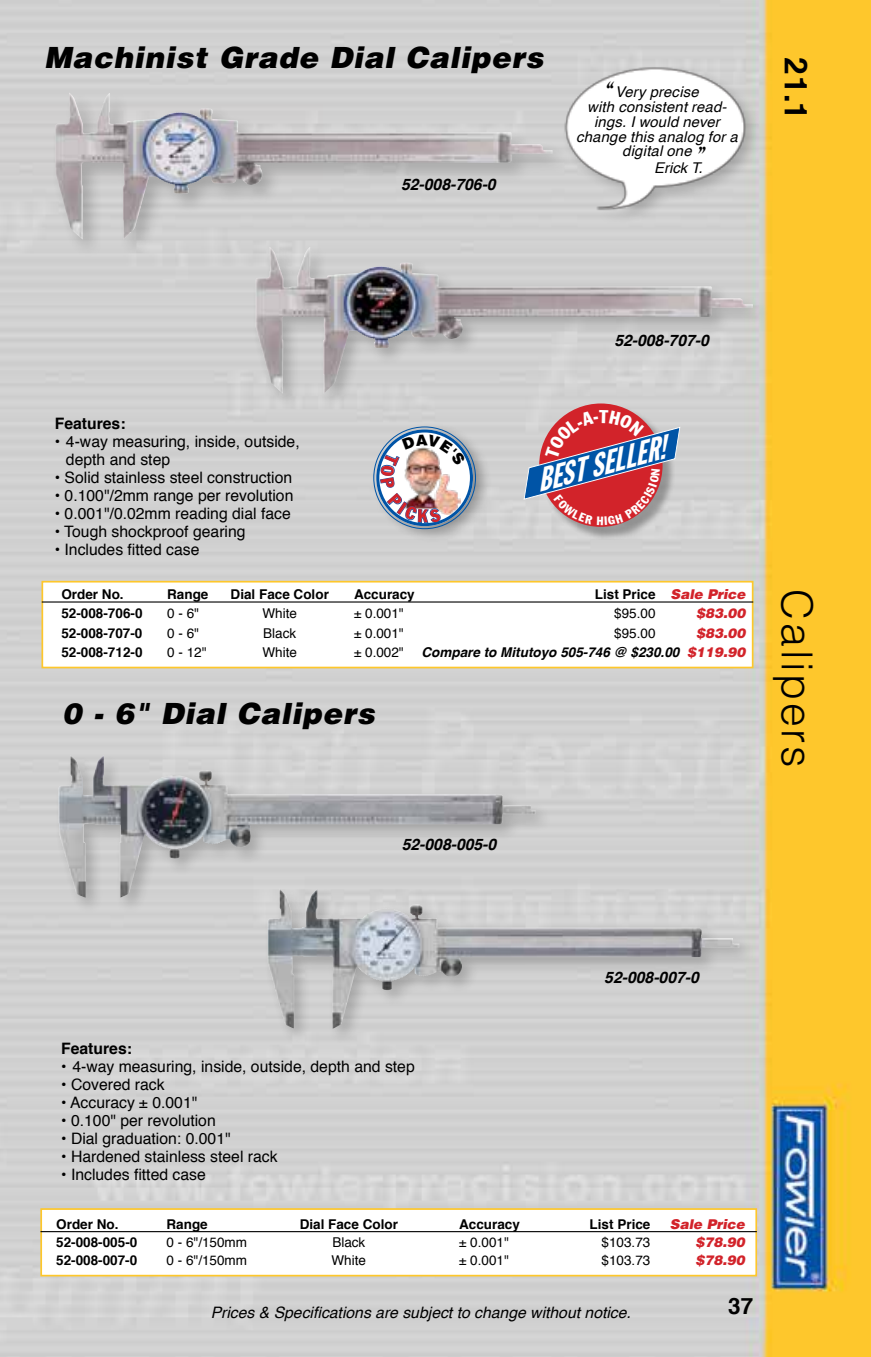
<style>
.page{position:relative;width:871px;height:1357px;background:#fff}
.page>*{position:absolute;margin:0;border:0;box-sizing:border-box;transform-origin:0 0}
.t1{font:300 42.75px "Helvetica LT Std";letter-spacing:.065em;color:#000}
.t2{font:italic 31.95px "Jack Extra Cond";color:#fff}
.t3{font:700 31.5px "Helvetica";color:#000}
.t4{font:30.82px "Brannboll Smal";color:#000}
.t5{font:italic 900 29.25px "Helvetica LT Std";letter-spacing:.03em;color:#000}
.t6{font:700 22.5px "Helvetica";color:#000}
.t7{font:15.75px/18px "Helvetica";color:#000}
.t8{font:italic 15.75px "Helvetica";color:#000}
.t9{font:italic 700 15.75px "Helvetica";color:#000}
.t10{font:700 15.75px "Helvetica";color:#000}
.t11{font:italic 14.85px/14.8px "Helvetica";letter-spacing:.015em;color:#000;text-align:center}
.t12{font:700 13.5px "Helvetica";color:#000}
.t13{font:13.5px "Helvetica";color:#000}
.t14{font:italic 700 13.5px "Helvetica";color:#000}
.t15{font:italic 900 13.5px "Helvetica LT Std";color:#d2232a}
.s1{font-family:"Helvetica LT Std";font-weight:900;font-style:italic;color:#d2232a}
.s2{font-family:"Helvetica LT Std";font-weight:900;color:#d2232a}
</style>
<div class="page">
<img style="left:0;top:0;width:871px;height:1357px">
<div style="left:0;top:104px;width:322px;height:76px;background:#d1d0d0"></div>
<div style="left:51px;top:90px;width:522px;height:169px;background:#d1d1d1"></div>
<img style="left:55px;top:93px;width:498px;height:147px">
<div style="left:41px;top:581px;width:712px;height:87px;background:#fff;border:2px solid #fec72a"></div>
<hr style="left:42px;top:601px;width:711px;height:1px;background:#000">
<div style="left:562px;top:64px;width:201px;height:162px;background:#000;opacity:.2"></div>
<img style="left:555px;top:40px;width:198px;height:198px">
<div style="left:371px;top:421px;width:122px;height:122px;background:#000;opacity:.3"></div>
<div style="left:376px;top:429px;width:97px;height:97px;border:3px solid #0054a6;border-radius:50%"></div>
<div style="left:55px;top:753px;width:499px;height:163px;background:#d1d1d1"></div>
<img style="left:58px;top:756px;width:477px;height:142px">
<div style="left:40px;top:1208px;width:717px;height:68px;background:#fff;border:2px solid #fec72a"></div>
<hr style="left:40px;top:1231px;width:717px;height:1px;background:#000">
<div style="left:264px;top:886px;width:493px;height:160px;background:#d1d2d1"></div>
<img style="left:268px;top:890px;width:471px;height:139px">
<div style="left:540px;top:405px;width:136px;height:135px;background:#000;opacity:.3"></div>
<div style="left:252px;top:245px;width:518px;height:166px;background:#000;opacity:.2"></div>
<img style="left:256px;top:247px;width:497px;height:147px">
<img style="left:379px;top:434px;width:87px;height:90px">
<svg style="left:523px;top:410px;width:157px;height:115px;background:#9d647a"></svg>
<h3 class="t5" style="left:44px;top:38px;width:501px">Machinist Grade Dial Calipers</h3>
<p class="t9" style="left:401px;top:171px;width:96px">52-008-706-0</p>
<h3 class="t4" style="left:614px;top:97px;width:8px;rotate:-180deg">"</h3>
<p class="t11" style="left:576px;top:85px;width:163px">Very precise<br>with consistent read&shy;ings. I would never change this analog for a digital one</p>
<h3 class="t4" style="left:698px;top:138px;width:8px">"</h3>
<p class="t11" style="left:654px;top:160px;width:50px">Erick T.</p>
<h3 class="t3" style="left:817px;top:57px;width:64px;rotate:90deg">21.1</h3>
<p class="t9" style="left:614px;top:327px;width:96px">52-008-707-0</p>
<p class="t10" style="left:55px;top:413px;width:72px">Features:</p>
<p class="t7" style="left:66px;top:434px;width:235px;text-indent:-11px">• 4-way measuring, inside, outside, depth and step</p>
<p class="t7" style="left:55px;top:470px;width:239px">• Solid stainless steel construction</p>
<p class="t7" style="left:55px;top:488px;width:240px">• 0.100"/2mm range per revolution</p>
<p class="t7" style="left:55px;top:506px;width:238px">• 0.001"/0.02mm reading dial face</p>
<p class="t7" style="left:55px;top:524px;width:192px">• Tough shockproof gearing</p>
<p class="t7" style="left:55px;top:542px;width:146px">• Includes fitted case</p>
<h2 class="t2" style="left:532px;top:464px;width:134px;rotate:-15deg">BEST SELLER!</h2>
<p class="t12" style="left:61px;top:585px;width:64px">Order No.</p>
<p class="t12" style="left:167px;top:585px;width:43px">Range</p>
<p class="t12" style="left:231px;top:585px;width:100px">Dial Face Color</p>
<p class="t12" style="left:354px;top:585px;width:62px">Accuracy</p>
<p class="t12" style="left:595px;top:585px;width:152px">List Price <span class="s1">Sale Price</span></p>
<p class="t12" style="left:61px;top:604px;width:83px">52-008-706-0</p>
<p class="t13" style="left:167px;top:605px;width:33px">0 - 6"</p>
<p class="t13" style="left:262px;top:605px;width:36px">White</p>
<p class="t13" style="left:354px;top:605px;width:51px">± 0.001"</p>
<p class="t13" style="left:614px;top:605px;width:43px">$95.00</p>
<p class="t15" style="left:696px;top:605px;width:51px">$83.00</p>
<p class="t12" style="left:61px;top:624px;width:83px">52-008-707-0</p>
<p class="t13" style="left:167px;top:624px;width:33px">0 - 6"</p>
<p class="t13" style="left:263px;top:624px;width:35px">Black</p>
<p class="t13" style="left:354px;top:624px;width:51px">± 0.001"</p>
<p class="t13" style="left:614px;top:624px;width:43px">$95.00</p>
<p class="t15" style="left:696px;top:624px;width:51px">$83.00</p>
<p class="t12" style="left:61px;top:643px;width:83px">52-008-712-0</p>
<p class="t13" style="left:167px;top:643px;width:41px">0 - 12"</p>
<p class="t13" style="left:262px;top:643px;width:36px">White</p>
<p class="t13" style="left:354px;top:643px;width:51px">± 0.002"</p>
<p class="t14" style="left:421px;top:641px;width:326px">Compare to Mitutoyo 505-746 @ $230.00 <span class="s2">$119.90</span></p>
<h3 class="t5" style="left:62px;top:694px;width:314px">0 - 6" Dial Calipers</h3>
<h1 class="t1" style="left:823px;top:589px;width:180px;rotate:90deg">Calipers</h1>
<p class="t9" style="left:402px;top:832px;width:96px">52-008-005-0</p>
<p class="t9" style="left:604px;top:964px;width:96px">52-008-007-0</p>
<p class="t10" style="left:61px;top:1037px;width:72px">Features:</p>
<p class="t7" style="left:61px;top:1058px;width:355px">• 4-way measuring, inside, outside, depth and step</p>
<p class="t7" style="left:61px;top:1076px;width:105px">• Covered rack</p>
<p class="t7" style="left:61px;top:1094px;width:138px">• Accuracy ± 0.001"</p>
<p class="t7" style="left:61px;top:1112px;width:156px">• 0.100" per revolution</p>
<p class="t7" style="left:61px;top:1130px;width:171px">• Dial graduation: 0.001"</p>
<p class="t7" style="left:61px;top:1148px;width:218px">• Hardened stainless steel rack</p>
<p class="t7" style="left:61px;top:1166px;width:146px">• Includes fitted case</p>
<p class="t12" style="left:56px;top:1214px;width:64px">Order No.</p>
<p class="t12" style="left:167px;top:1214px;width:43px">Range</p>
<p class="t12" style="left:300px;top:1214px;width:100px">Dial Face Color</p>
<p class="t12" style="left:459px;top:1214px;width:62px">Accuracy</p>
<p class="t12" style="left:589px;top:1214px;width:62px">List Price</p>
<p class="t15" style="left:670px;top:1215px;width:76px">Sale Price</p>
<p class="t12" style="left:56px;top:1232px;width:83px">52-008-005-0</p>
<p class="t13" style="left:167px;top:1232px;width:82px">0 - 6"/150mm</p>
<p class="t13" style="left:332px;top:1232px;width:35px">Black</p>
<p class="t13" style="left:459px;top:1232px;width:51px">± 0.001"</p>
<p class="t13" style="left:601px;top:1232px;width:50px">$103.73</p>
<p class="t15" style="left:695px;top:1233px;width:51px">$78.90</p>
<p class="t12" style="left:56px;top:1250px;width:83px">52-008-007-0</p>
<p class="t13" style="left:166px;top:1250px;width:82px">0 - 6"/150mm</p>
<p class="t13" style="left:331px;top:1250px;width:36px">White</p>
<p class="t13" style="left:459px;top:1250px;width:51px">± 0.001"</p>
<p class="t13" style="left:601px;top:1250px;width:50px">$103.73</p>
<p class="t15" style="left:695px;top:1251px;width:51px">$78.90</p>
<p class="t8" style="left:211px;top:1300px;width:422px">Prices &amp; Specifications are subject to change without notice.</p>
<h3 class="t6" style="left:728px;top:1290px;width:27px">37</h3>
</div>
